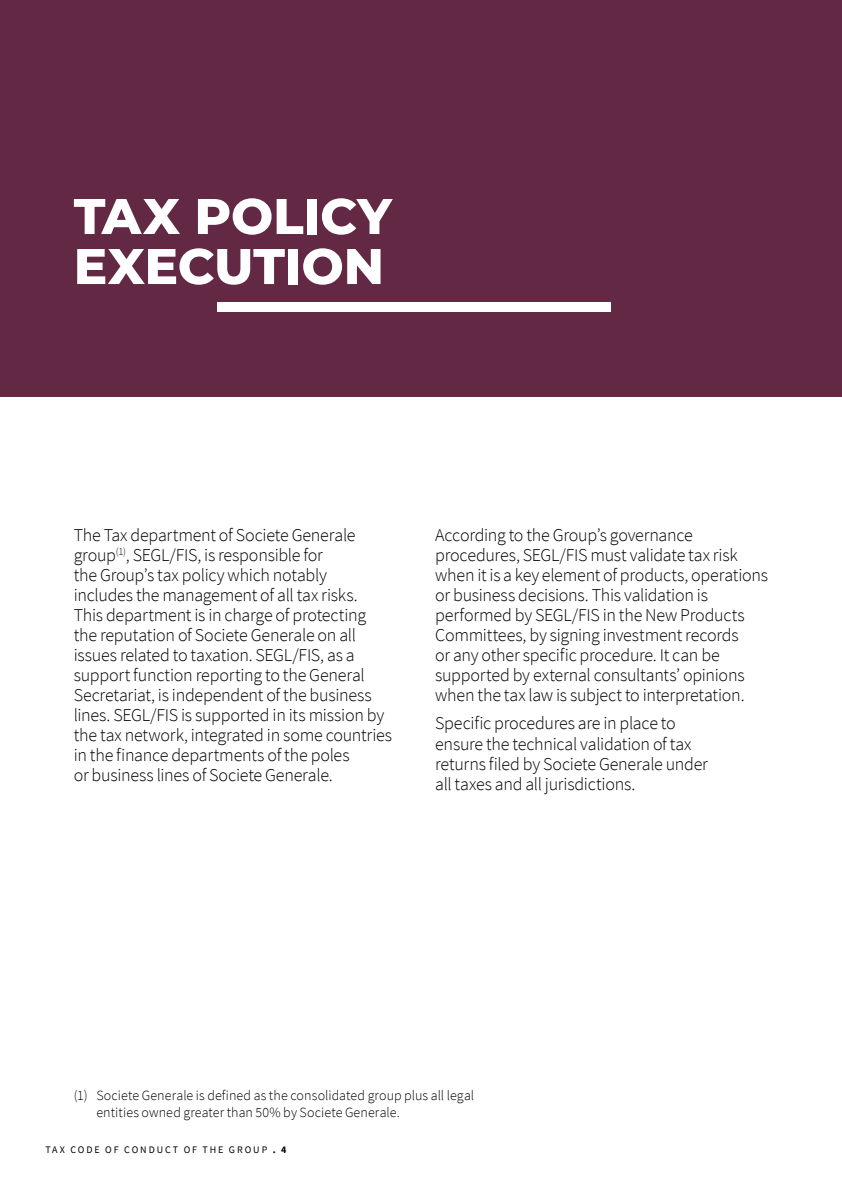
<style>
.page{position:relative;width:842px;height:1191px;background:#fff}
.page>*{position:absolute;margin:0;border:0;box-sizing:border-box;transform-origin:0 0}
.t1{font:800 50px/50px "Montserrat";letter-spacing:-.005em;color:#fff}
.t2{font:300 18px/20px "Source Sans Pro";letter-spacing:-.015em;color:#000}
.t3{font:300 14px/16.8px "Source Sans Pro";letter-spacing:.005em;color:#000}
.t4{font:10px "Source Sans Pro";letter-spacing:.195em;color:#000}
.s1{font-weight:700}
</style>
<div class="page">
<div style="left:0;top:0;width:842px;height:397px;background:#632844"></div>
<div style="left:217px;top:302px;width:394px;height:10px;background:#fff"></div>
<h1 class="t1" style="left:74px;top:188px;width:320px">TAX POLICY<br>EXECUTION</h1>
<p class="t2" style="left:74px;top:525px;width:320px">The Tax department of Societe Generale group<sup>(1)</sup>, SEGL/FIS, is responsible for<br>the Group’s tax policy which notably<br>includes the management of all tax risks.<br>This department is in charge of protecting the reputation of Societe Generale on all issues related to taxation. SEGL/FIS, as a support function reporting to the General Secretariat, is independent of the business lines. SEGL/FIS is supported in its mission by the tax network, integrated in some countries in the finance departments of the poles<br>or business lines of Societe Generale.</p>
<p class="t2" style="left:435px;top:525px;width:335px">According to the Group’s governance procedures, SEGL/FIS must validate tax risk when it is a key element of products, operations or business decisions. This validation is performed by SEGL/FIS in the New Products Committees, by signing investment records<br>or any other specific procedure. It can be supported by external consultants’ opinions when the tax law is subject to interpretation.</p>
<p class="t2" style="left:435px;top:713px;width:274px">Specific procedures are in place to ensure the technical validation of tax returns filed by Societe Generale under all taxes and all jurisdictions.</p>
<p class="t3" style="left:96px;top:1087px;width:379px;text-indent:-23px">(1) Societe Generale is defined as the consolidated group plus all legal entities owned greater than 50% by Societe Generale.</p>
<p class="t4" style="left:45px;top:1143px;width:243px">TAX CODE OF CONDUCT OF THE GROUP <span class="s1">. 4</span></p>
</div>
